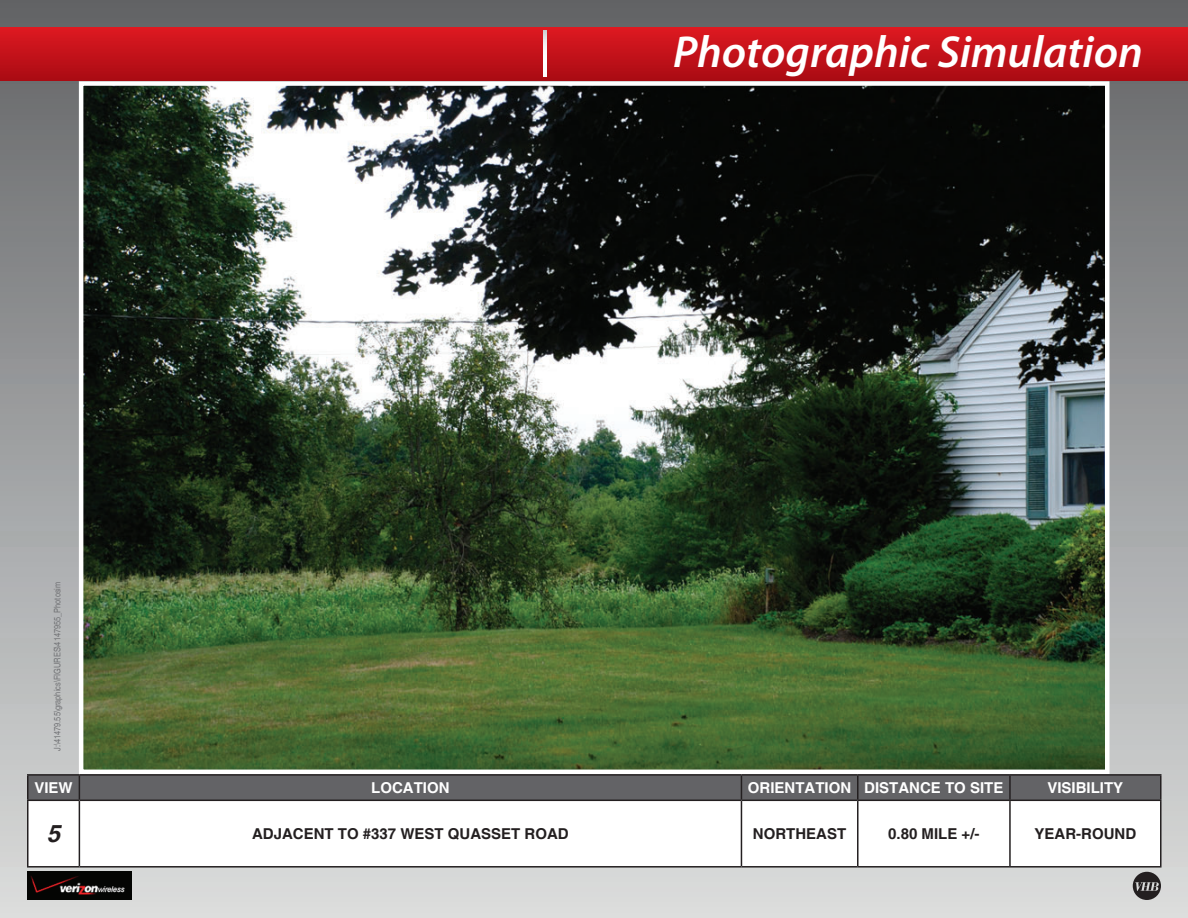
<style>
.page{position:relative;width:1188px;height:918px;background:#fff}
.page>*{position:absolute;margin:0;border:0;box-sizing:border-box;transform-origin:0 0}
.t1{font:italic 600 45px "Myriad Pro";color:#fff}
.t2{font:italic 700 24px "Helvetica";color:#231f20}
.t3{font:700 15px "Helvetica";color:#231f20}
.t4{font:700 15px "Helvetica";color:#fff}
.t5{font:condensed 9px "Helvetica";color:#717275}
</style>
<div class="page">
<div style="left:0;top:0;width:1188px;height:918px;background:linear-gradient(to bottom,#636366,#dcdede)"></div>
<svg style="left:1133px;top:872px;width:28px;height:28px"></svg>
<div style="left:0;top:27px;width:1188px;height:53px;background:linear-gradient(to bottom,#de1a21,#aa0c14)"></div>
<svg style="left:543px;top:30px;width:3px;height:47px"></svg>
<img style="left:84px;top:86px;width:1021px;height:683px">
<div style="left:79px;top:81px;width:1031px;height:693px;border:4px solid #fff"></div>
<div style="left:28px;top:800px;width:51px;height:67px;background:#fff"></div>
<svg style="left:80px;top:801px;width:1080px;height:65px"></svg>
<hr style="left:27px;top:774px;width:52px;height:2px;background:#231f20">
<hr style="left:79px;top:774px;width:662px;height:2px;background:#231f20">
<hr style="left:741px;top:774px;width:117px;height:2px;background:#231f20">
<svg style="left:27px;top:775px;width:1133px;height:25px"></svg>
<hr style="left:858px;top:774px;width:152px;height:2px;background:#231f20">
<hr style="left:857px;top:776px;width:2px;height:24px;background:#231f20">
<hr style="left:1010px;top:774px;width:152px;height:2px;background:#231f20">
<hr style="left:1009px;top:776px;width:2px;height:24px;background:#231f20">
<hr style="left:1160px;top:776px;width:2px;height:24px;background:#231f20">
<hr style="left:27px;top:800px;width:52px;height:1px;background:#231f20">
<hr style="left:27px;top:801px;width:1px;height:65px;background:#231f20">
<hr style="left:79px;top:800px;width:662px;height:1px;background:#231f20">
<hr style="left:79px;top:801px;width:1px;height:65px;background:#231f20">
<hr style="left:741px;top:800px;width:117px;height:1px;background:#231f20">
<hr style="left:741px;top:801px;width:1px;height:65px;background:#231f20">
<hr style="left:858px;top:800px;width:152px;height:1px;background:#231f20">
<hr style="left:857px;top:801px;width:2px;height:65px;background:#231f20">
<hr style="left:1010px;top:800px;width:152px;height:1px;background:#231f20">
<hr style="left:1009px;top:801px;width:2px;height:65px;background:#231f20">
<hr style="left:1160px;top:801px;width:2px;height:65px;background:#231f20">
<hr style="left:27px;top:866px;width:52px;height:2px;background:#231f20">
<hr style="left:79px;top:866px;width:662px;height:2px;background:#231f20">
<hr style="left:741px;top:866px;width:117px;height:2px;background:#231f20">
<hr style="left:858px;top:866px;width:152px;height:2px;background:#231f20">
<hr style="left:1010px;top:866px;width:152px;height:2px;background:#231f20">
<img style="left:27px;top:872px;width:105px;height:28px">
<h1 class="t1" style="left:673px;top:23px;width:471px">Photographic Simulation</h1>
<p class="t5" style="left:52px;top:751px;width:171px;rotate:-90deg">J:\41479.55\graphics\FIGURES\4147955_Photosim</p>
<p class="t4" style="left:34px;top:779px;width:40px">VIEW</p>
<p class="t4" style="left:371px;top:779px;width:80px">LOCATION</p>
<p class="t4" style="left:748px;top:779px;width:257px">ORIENTATION DISTANCE TO SITE</p>
<p class="t4" style="left:1047px;top:779px;width:77px">VISIBILITY</p>
<h2 class="t2" style="left:47px;top:819px;width:15px">5</h2>
<p class="t3" style="left:252px;top:825px;width:318px">ADJACENT TO #337 WEST QUASSET ROAD</p>
<p class="t3" style="left:753px;top:825px;width:95px">NORTHEAST</p>
<p class="t3" style="left:888px;top:825px;width:93px">0.80 MILE +/-</p>
<p class="t3" style="left:1035px;top:825px;width:103px">YEAR-ROUND</p>
</div>
